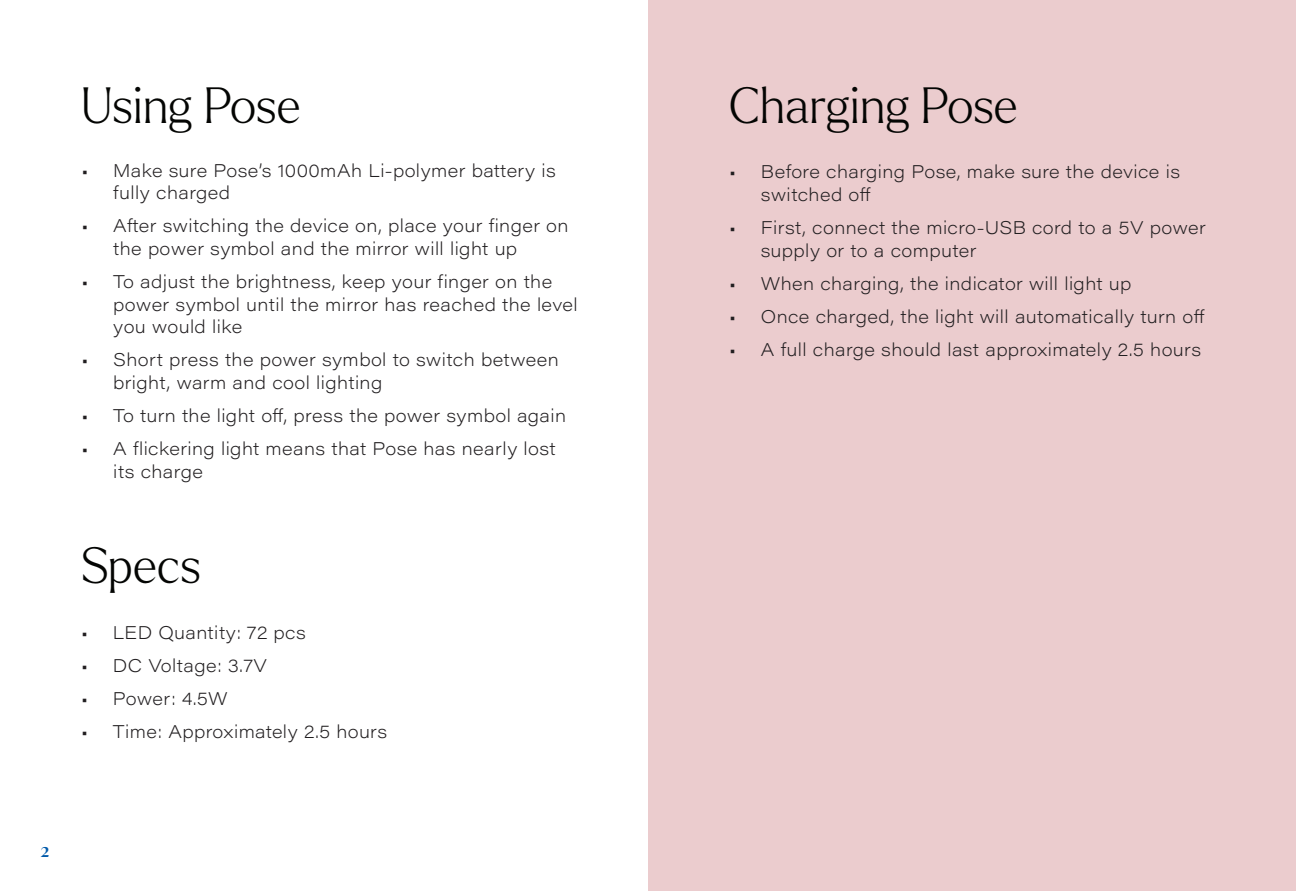
<style>
.page{position:relative;width:1296px;height:891px;background:#fff}
.page>*{position:absolute;margin:0;border:0;box-sizing:border-box;transform-origin:0 0}
.t1{font:100 49.5px "Larken";color:#040503}
.t2{font:200 18px/22.5px "Acumin Pro Wide";letter-spacing:.02em;color:#211e20}
.t3{font:500 18px "GT Super Display";color:#015aaa}
</style>
<div class="page">
<div style="left:648px;top:0;width:648px;height:891px;background:#ebccce"></div>
<p class="t1" style="left:81px;top:72px;width:221px">Using Pose</p>
<p class="t2" style="left:113px;top:158px;width:444px;text-indent:-32px">• Make sure Pose’s 1000mAh Li-polymer battery is fully charged</p>
<p class="t2" style="left:113px;top:214px;width:457px;text-indent:-32px">• After switching the device on, place your finger on the power symbol and the mirror will light up</p>
<p class="t2" style="left:113px;top:270px;width:466px;text-indent:-32px">• To adjust the brightness, keep your finger on the power symbol until the mirror has reached the level you would like</p>
<p class="t2" style="left:113px;top:348px;width:447px;text-indent:-32px">• Short press the power symbol to switch between bright, warm and cool lighting</p>
<p class="t2" style="left:81px;top:404px;width:486px">• To turn the light off, press the power symbol again</p>
<p class="t2" style="left:113px;top:437px;width:444px;text-indent:-32px">• A flickering light means that Pose has nearly lost its charge</p>
<p class="t1" style="left:81px;top:533px;width:122px">Specs</p>
<p class="t2" style="left:81px;top:620px;width:227px">• LED Quantity: 72 pcs</p>
<p class="t2" style="left:81px;top:654px;width:187px">• DC Voltage: 3.7V</p>
<p class="t2" style="left:81px;top:687px;width:148px">• Power: 4.5W</p>
<p class="t2" style="left:81px;top:720px;width:308px">• Time: Approximately 2.5 hours</p>
<p class="t3" style="left:40px;top:842px;width:10px">2</p>
<p class="t1" style="left:729px;top:73px;width:291px">Charging Pose</p>
<p class="t2" style="left:761px;top:160px;width:421px;text-indent:-32px">• Before charging Pose, make sure the device is switched off</p>
<p class="t2" style="left:761px;top:216px;width:447px;text-indent:-32px">• First, connect the micro-USB cord to a 5V power supply or to a computer</p>
<p class="t2" style="left:729px;top:271px;width:404px">• When charging, the indicator will light up</p>
<p class="t2" style="left:729px;top:305px;width:477px">• Once charged, the light will automatically turn off</p>
<p class="t2" style="left:729px;top:338px;width:474px">• A full charge should last approximately 2.5 hours</p>
</div>
